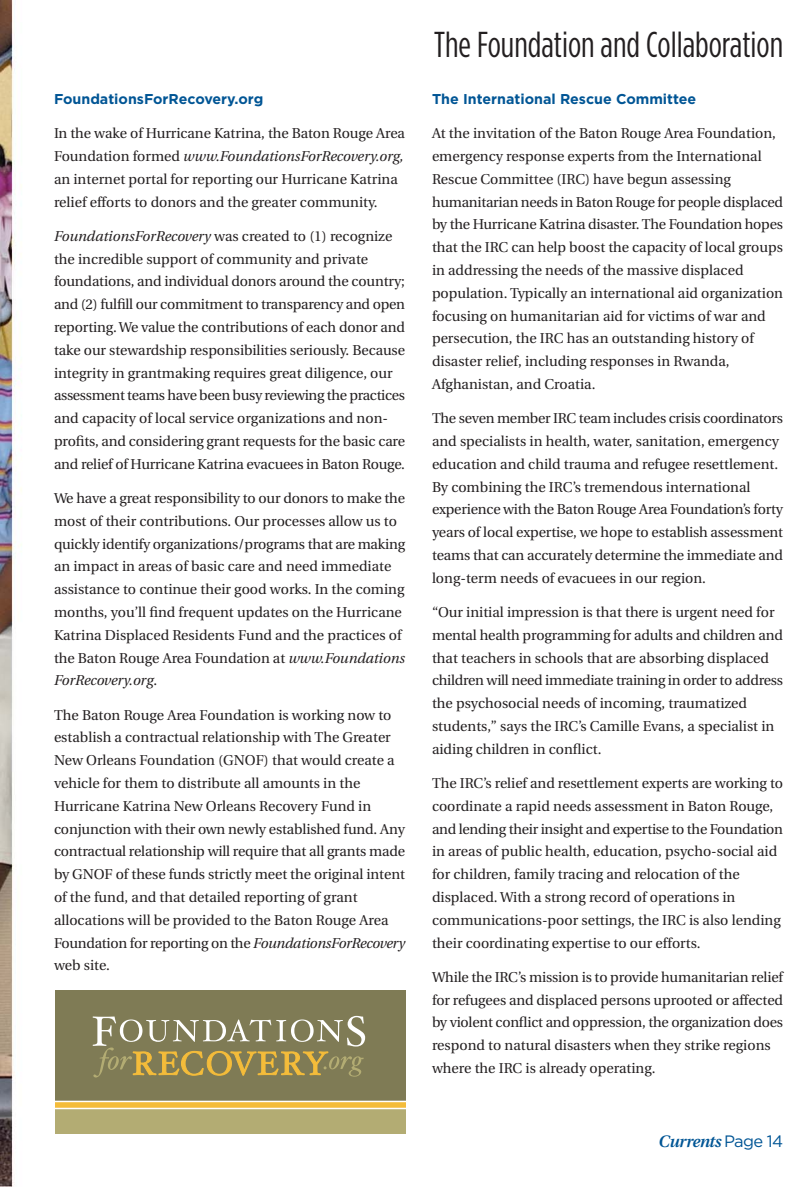
<style>
.page{position:relative;width:810px;height:1188px;background:#fff}
.page>*{position:absolute;margin:0;border:0;box-sizing:border-box;transform-origin:0 0}
.t1{font:36px "Gotham Condensed";color:#231f20}
.t2{font:italic 600 16.5px "Utopia";letter-spacing:-.02em;color:#005595}
.t3{font:14.25px/22.8px "Utopia";color:#231f20}
.t4{font:700 14.25px "Gotham";color:#005595}
.s1{font-style:italic}
.s2{font-family:"Gotham";font-weight:400;font-style:normal}
</style>
<div class="page">
<img style="left:0;top:0;width:22px;height:1186px">
<svg style="left:55px;top:1102px;width:351px;height:6px;background:#f4c048"></svg>
<div style="left:55px;top:990px;width:351px;height:111px;background:#7f7b55"></div>
<div style="left:55px;top:1108px;width:351px;height:26px;background:#b3ac73"></div>
<svg style="left:93px;top:1016px;width:272px;height:62px"></svg>
<hr style="left:48px;top:1108px;width:366px;height:1px;background:#fff">
<p class="t4" style="left:54px;top:94px;width:211px">FoundationsForRecovery.org</p>
<p class="t3" style="left:54px;top:123px;width:353px">In the wake of Hurricane Katrina, the Baton Rouge Area Foundation formed <span class="s1">www.FoundationsForRecovery.org, </span>an internet portal for reporting our Hurricane Katrina relief efforts to donors and the greater community.</p>
<p class="t3" style="left:54px;top:226px;width:353px"><span class="s1">FoundationsForRecovery</span> was created to (1) recognize the incredible support of community and private foundations, and individual donors around the country; and (2) fulfill our commitment to transparency and open reporting. We value the contributions of each donor and take our stewardship responsibilities seriously. Because integrity in grantmaking requires great diligence, our assessment teams have been busy reviewing the practices and capacity of local service organizations and non&shy;profits, and considering grant requests for the basic care and relief of Hurricane Katrina evacuees in Baton Rouge.</p>
<p class="t3" style="left:54px;top:488px;width:353px">We have a great responsibility to our donors to make the most of their contributions. Our processes allow us to quickly identify organizations/programs that are making an impact in areas of basic care and need immediate assistance to continue their good works. In the coming months, you’ll find frequent updates on the Hurricane Katrina Displaced Residents Fund and the practices of the Baton Rouge Area Foundation at <span class="s1">www.Foundations ForRecovery.org</span>.</p>
<p class="t3" style="left:54px;top:705px;width:353px">The Baton Rouge Area Foundation is working now to establish a contractual relationship with The Greater New Orleans Foundation (GNOF) that would create a vehicle for them to distribute all amounts in the Hurricane Katrina New Orleans Recovery Fund in conjunction with their own newly established fund. Any contractual relationship will require that all grants made by GNOF of these funds strictly meet the original intent of the fund, and that detailed reporting of grant allocations will be provided to the Baton Rouge Area Foundation for reporting on the <span class="s1">FoundationsForRecovery </span>web site.</p>
<h1 class="t1" style="left:434px;top:32px;width:350px">The Foundation and Collaboration</h1>
<p class="t4" style="left:432px;top:94px;width:266px">The International Rescue Committee</p>
<p class="t3" style="left:432px;top:123px;width:353px">At the invitation of the Baton Rouge Area Foundation, emergency response experts from the International Rescue Committee (IRC) have begun assessing humanitarian needs in Baton Rouge for people displaced by the Hurricane Katrina disaster. The Foundation hopes that the IRC can help boost the capacity of local groups in addressing the needs of the massive displaced population. Typically an international aid organization focusing on humanitarian aid for victims of war and persecution, the IRC has an outstanding history of disaster relief, including responses in Rwanda, Afghanistan, and Croatia.</p>
<p class="t3" style="left:432px;top:408px;width:353px">The seven member IRC team includes crisis coordinators and specialists in health, water, sanitation, emergency education and child trauma and refugee resettlement.<br>By combining the IRC’s tremendous international experience with the Baton Rouge Area Foundation’s forty years of local expertise, we hope to establish assessment teams that can accurately determine the immediate and long-term needs of evacuees in our region.</p>
<p class="t3" style="left:432px;top:602px;width:353px">“Our initial impression is that there is urgent need for mental health programming for adults and children and that teachers in schools that are absorbing displaced children will need immediate training in order to address the psychosocial needs of incoming, traumatized students,” says the IRC’s Camille Evans, a specialist in aiding children in conflict.</p>
<p class="t3" style="left:432px;top:773px;width:353px">The IRC’s relief and resettlement experts are working to coordinate a rapid needs assessment in Baton Rouge, and lending their insight and expertise to the Foundation in areas of public health, education, psycho-social aid for children, family tracing and relocation of the displaced. With a strong record of operations in communications-poor settings, the IRC is also lending their coordinating expertise to our efforts.</p>
<p class="t3" style="left:432px;top:967px;width:353px">While the IRC’s mission is to provide humanitarian relief for refugees and displaced persons uprooted or affected by violent conflict and oppression, the organization does respond to natural disasters when they strike regions where the IRC is already operating.</p>
<p class="t2" style="left:659px;top:1135px;width:126px">Currents <span class="s2">Page 14</span></p>
</div>
